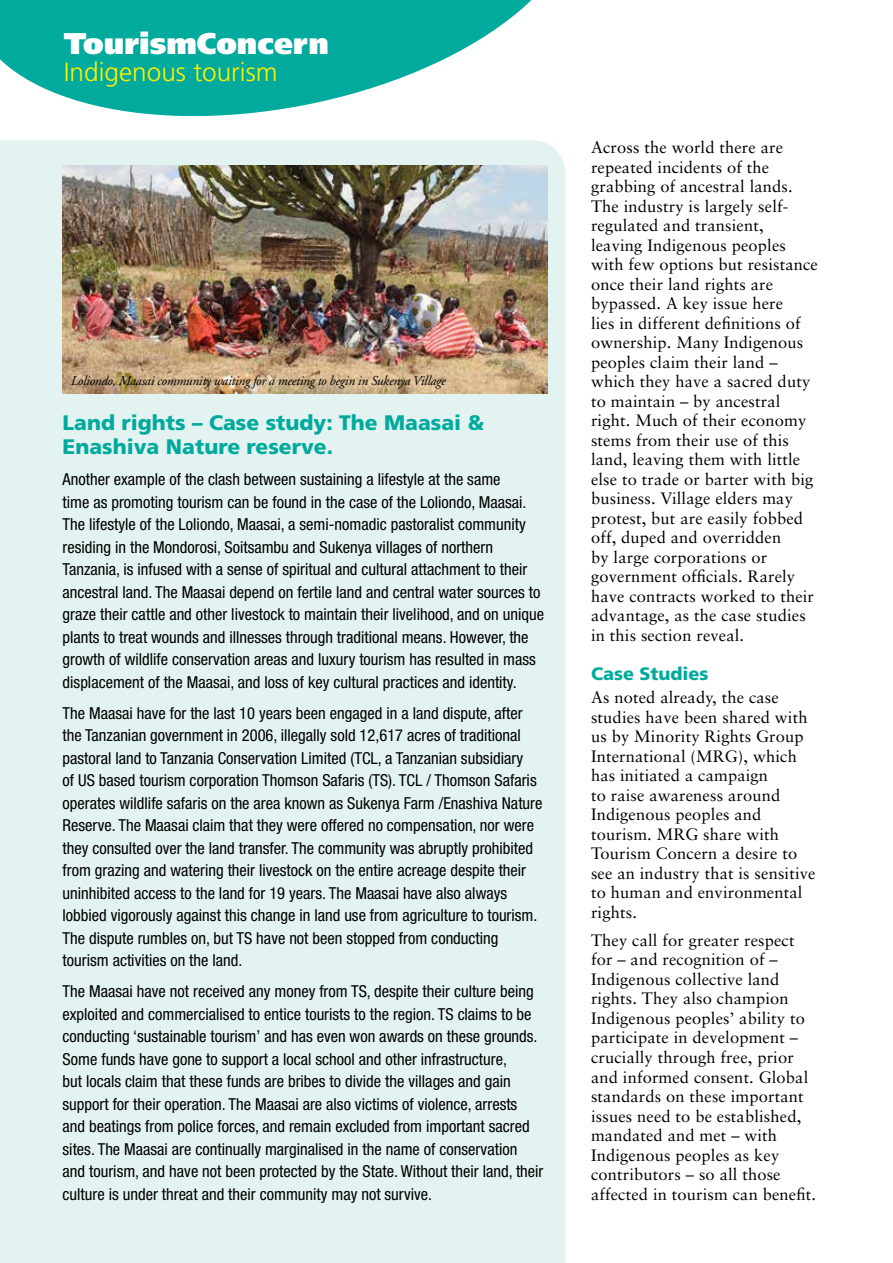
<style>
.page{position:relative;width:893px;height:1263px;background:#fff}
.page>*{position:absolute;margin:0;border:0;box-sizing:border-box;transform-origin:0 0}
.t1{font:900 30px "Frutiger";color:#fff}
.t2{font:300 26.25px "Frutiger";color:#fff200}
.t3{font:900 21px/24px "Frutiger";color:#00aa9d}
.t4{font:900 18px "Frutiger";color:#00aa9d}
.t5{font:condensed 16.5px/22.5px "Helvetica Neue";color:#000}
.t6{font:16.5px/19.5px "Sabon";letter-spacing:.01em;color:#000}
.t7{font:italic 13.5px "Adobe Garamond";letter-spacing:-.02em;color:#000}
</style>
<div class="page">
<svg style="left:0;top:0;width:532px;height:117px;fill:#00aa9d"></svg>
<div style="left:0;top:140px;width:566px;height:1123px;background:#e3f3f1"></div>
<img style="left:63px;top:166px;width:484px;height:227px">
<h1 class="t1" style="left:64px;top:25px;width:267px">TourismConcern</h1>
<h2 class="t2" style="left:64px;top:57px;width:215px">Indigenous tourism</h2>
<p class="t7" style="left:71px;top:374px;width:376px">Loliondo, Maasai community waiting for a meeting to begin in Sukenya Village</p>
<p class="t3" style="left:63px;top:410px;width:423px">Land rights – Case study: The Maasai &amp;<br>Enashiva Nature reserve.</p>
<p class="t5" style="left:63px;top:468px;width:483px">Another example of the clash between sustaining a lifestyle at the same<br>time as promoting tourism can be found in the case of the Loliondo, Maasai.<br>The lifestyle of the Loliondo, Maasai, a semi-nomadic pastoralist community residing in the Mondorosi, Soitsambu and Sukenya villages of northern Tanzania, is infused with a sense of spiritual and cultural attachment to their ancestral land. The Maasai depend on fertile land and central water sources to graze their cattle and other livestock to maintain their livelihood, and on unique plants to treat wounds and illnesses through traditional means. However, the growth of wildlife conservation areas and luxury tourism has resulted in mass displacement of the Maasai, and loss of key cultural practices and identity.</p>
<p class="t5" style="left:63px;top:701px;width:481px">The Maasai have for the last 10 years been engaged in a land dispute, after the Tanzanian government in 2006, illegally sold 12,617 acres of traditional pastoral land to Tanzania Conservation Limited (TCL, a Tanzanian subsidiary<br>of US based tourism corporation Thomson Safaris (TS). TCL / Thomson Safaris operates wildlife safaris on the area known as Sukenya Farm /Enashiva Nature Reserve. The Maasai claim that they were offered no compensation, nor were they consulted over the land transfer. The community was abruptly prohibited from grazing and watering their livestock on the entire acreage despite their uninhibited access to the land for 19 years. The Maasai have also always lobbied vigorously against this change in land use from agriculture to tourism.<br>The dispute rumbles on, but TS have not been stopped from conducting tourism activities on the land.</p>
<p class="t5" style="left:63px;top:980px;width:482px">The Maasai have not received any money from TS, despite their culture being exploited and commercialised to entice tourists to the region. TS claims to be conducting ‘sustainable tourism’ and has even won awards on these grounds.<br>Some funds have gone to support a local school and other infrastructure,<br>but locals claim that these funds are bribes to divide the villages and gain support for their operation. The Maasai are also victims of violence, arrests and beatings from police forces, and remain excluded from important sacred sites. The Maasai are continually marginalised in the name of conservation and tourism, and have not been protected by the State. Without their land, their culture is under threat and their community may not survive.</p>
<p class="t6" style="left:591px;top:137px;width:228px">Across the world there are repeated incidents of the grabbing of ancestral lands.<br>The industry is largely self&shy;regulated and transient, leaving Indigenous peoples with few options but resistance once their land rights are bypassed. A key issue here<br>lies in different definitions of ownership. Many Indigenous peoples claim their land – which they have a sacred duty to maintain – by ancestral right. Much of their economy stems from their use of this land, leaving them with little else to trade or barter with big business. Village elders may protest, but are easily fobbed off, duped and overridden<br>by large corporations or government officials. Rarely have contracts worked to their advantage, as the case studies in this section reveal.</p>
<p class="t4" style="left:591px;top:662px;width:119px">Case Studies</p>
<p class="t6" style="left:591px;top:688px;width:226px">As noted already, the case studies have been shared with us by Minority Rights Group<br>International (MRG), which has initiated a campaign<br>to raise awareness around<br>Indigenous peoples and tourism. MRG share with<br>Tourism Concern a desire to see an industry that is sensitive to human and environmental rights.</p>
<p class="t6" style="left:591px;top:930px;width:226px">They call for greater respect for – and recognition of –<br>Indigenous collective land rights. They also champion<br>Indigenous peoples’ ability to participate in development – crucially through free, prior and informed consent. Global standards on these important issues need to be established, mandated and met – with<br>Indigenous peoples as key contributors – so all those affected in tourism can benefit.</p>
</div>
